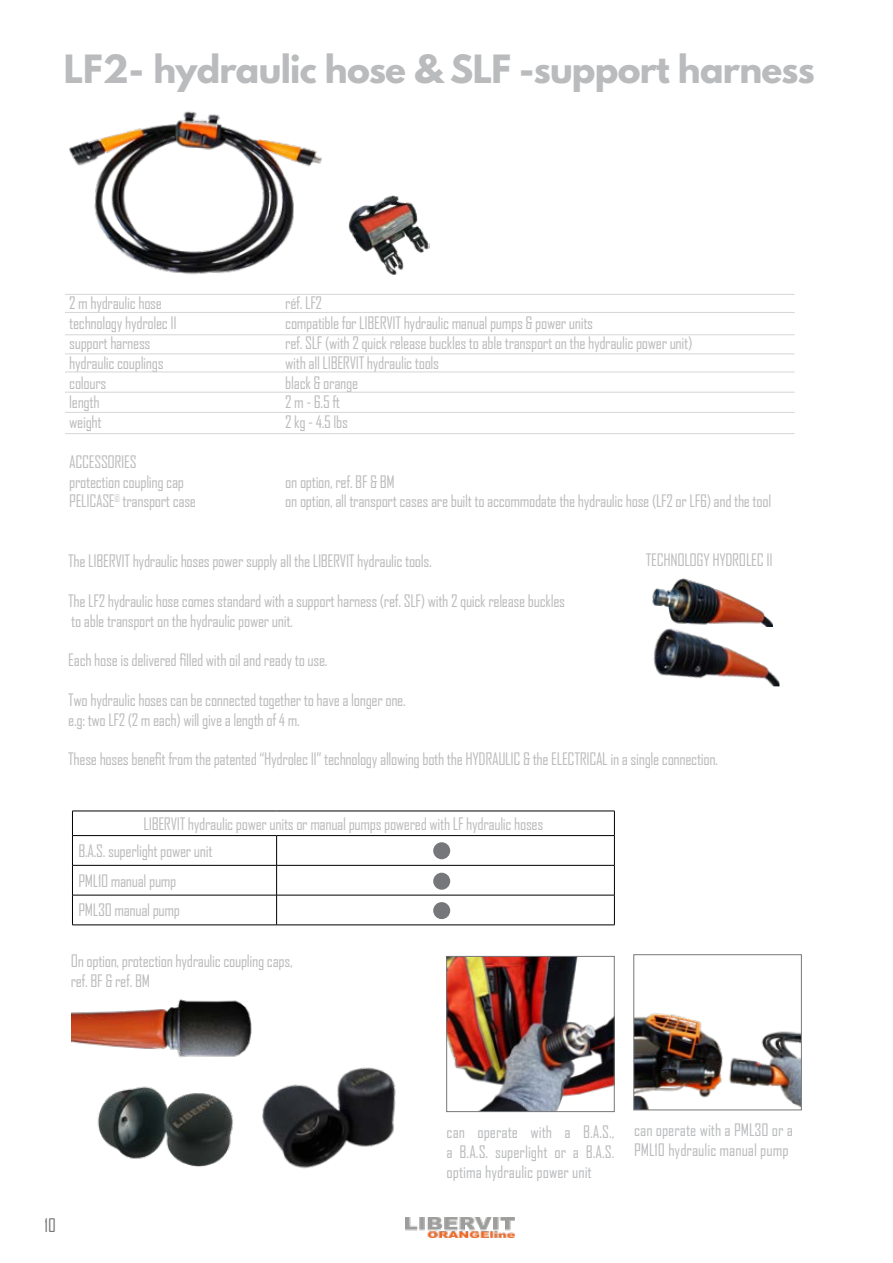
<style>
.page{position:relative;width:893px;height:1263px;background:#fff}
.page>*{position:absolute;margin:0;border:0;box-sizing:border-box;transform-origin:0 0}
.t1{font:700 34.5px "League Spartan";letter-spacing:-.02em;color:#babbbd}
.t2{font:18px "Agency FB";color:#76777a}
.t3{font:16.5px/19.8px "Agency FB";letter-spacing:-.02em;color:#bcbcbc}
.t4{font:16.5px/19.8px "Agency FB";color:#babbbd;text-align:justify}
</style>
<div class="page">
<img style="left:406px;top:1217px;width:108px;height:21px">
<img style="left:69px;top:111px;width:253px;height:164px">
<hr style="left:65px;top:294px;width:730px;height:1px;background:#d6d6d7">
<hr style="left:65px;top:312px;width:730px;height:1px;background:#d6d6d7">
<hr style="left:65px;top:334px;width:730px;height:1px;background:#d6d6d7">
<hr style="left:65px;top:354px;width:730px;height:1px;background:#d6d6d7">
<hr style="left:65px;top:372px;width:730px;height:1px;background:#d6d6d7">
<img style="left:72px;top:999px;width:180px;height:59px">
<img style="left:97px;top:1086px;width:137px;height:81px">
<img style="left:653px;top:628px;width:126px;height:58px">
<img style="left:652px;top:578px;width:121px;height:49px">
<svg style="left:276px;top:836px;width:1px;height:29px"></svg>
<hr style="left:276px;top:865px;width:1px;height:30px;background:#000">
<hr style="left:276px;top:895px;width:1px;height:30px;background:#000">
<hr style="left:614px;top:865px;width:1px;height:30px;background:#000">
<hr style="left:614px;top:895px;width:1px;height:30px;background:#000">
<hr style="left:72px;top:865px;width:205px;height:1px;background:#000">
<hr style="left:72px;top:865px;width:1px;height:30px;background:#000">
<hr style="left:277px;top:865px;width:338px;height:1px;background:#000">
<hr style="left:72px;top:895px;width:205px;height:1px;background:#000">
<hr style="left:72px;top:895px;width:1px;height:30px;background:#000">
<hr style="left:277px;top:895px;width:338px;height:1px;background:#000">
<hr style="left:72px;top:925px;width:205px;height:1px;background:#000">
<hr style="left:277px;top:925px;width:338px;height:1px;background:#000">
<hr style="left:72px;top:811px;width:205px;height:1px;background:#000">
<svg style="left:72px;top:811px;width:1px;height:54px"></svg>
<hr style="left:277px;top:811px;width:338px;height:1px;background:#000">
<svg style="left:614px;top:811px;width:1px;height:54px"></svg>
<hr style="left:72px;top:835px;width:205px;height:1px;background:#000">
<hr style="left:277px;top:835px;width:338px;height:1px;background:#000">
<div style="left:433px;top:902px;width:17px;height:17px;background:#76777a;border-radius:50%"></div>
<div style="left:433px;top:873px;width:17px;height:17px;background:#76777a;border-radius:50%"></div>
<div style="left:433px;top:842px;width:17px;height:17px;background:#76777a;border-radius:50%"></div>
<hr style="left:65px;top:392px;width:730px;height:1px;background:#d6d6d7">
<hr style="left:65px;top:412px;width:730px;height:1px;background:#d6d6d7">
<img style="left:262px;top:1067px;width:134px;height:102px">
<img style="left:448px;top:958px;width:164px;height:152px">
<div style="left:446px;top:956px;width:168px;height:156px;border:1px solid #76777a"></div>
<img style="left:636px;top:1013px;width:164px;height:95px">
<div style="left:634px;top:954px;width:168px;height:156px;border:1px solid #76777a"></div>
<img style="left:348px;top:195px;width:81px;height:80px">
<hr style="left:65px;top:433px;width:730px;height:1px;background:#d6d6d7">
<h1 class="t1" style="left:64px;top:42px;width:752px">LF2- hydraulic hose &amp; SLF -support harness</h1>
<p class="t3" style="left:69px;top:293px;width:94px">2 m hydraulic hose</p>
<p class="t3" style="left:285px;top:293px;width:38px">réf. LF2</p>
<p class="t3" style="left:69px;top:313px;width:109px">technology hydrolec II</p>
<p class="t3" style="left:285px;top:313px;width:309px">compatible for LIBERVIT hydraulic manual pumps &amp; power units</p>
<p class="t3" style="left:69px;top:333px;width:83px">support harness</p>
<p class="t3" style="left:285px;top:333px;width:409px">ref. SLF (with 2 quick release buckles to able transport on the hydraulic power unit)</p>
<p class="t3" style="left:69px;top:352px;width:96px">hydraulic couplings</p>
<p class="t3" style="left:285px;top:352px;width:155px">with all LIBERVIT hydraulic tools</p>
<p class="t3" style="left:69px;top:372px;width:39px">colours</p>
<p class="t3" style="left:285px;top:372px;width:74px">black &amp; orange</p>
<p class="t3" style="left:69px;top:392px;width:32px">length</p>
<p class="t3" style="left:285px;top:392px;width:56px">2 m - 6.5 ft</p>
<p class="t3" style="left:69px;top:412px;width:34px">weight</p>
<p class="t3" style="left:285px;top:412px;width:64px">2 kg - 4.5 lbs</p>
<p class="t3" style="left:69px;top:451px;width:116px">ACCESSORIES protection coupling cap</p>
<p class="t3" style="left:285px;top:471px;width:111px">on option, ref. BF &amp; BM</p>
<p class="t3" style="left:69px;top:491px;width:128px">PELICASE<sup>©</sup> transport case</p>
<p class="t3" style="left:285px;top:491px;width:487px">on option, all transport cases are built to accommodate the hydraulic hose (LF2 or LF6) and the tool</p>
<p class="t3" style="left:68px;top:551px;width:365px">The LIBERVIT hydraulic hoses power supply all the LIBERVIT hydraulic tools.</p>
<p class="t3" style="left:646px;top:550px;width:128px">TECHNOLOGY HYDROLEC II</p>
<p class="t3" style="left:68px;top:590px;width:498px">The LF2 hydraulic hose comes standard with a support harness (ref. SLF) with 2 quick release buckles to able transport on the hydraulic power unit.</p>
<p class="t3" style="left:68px;top:650px;width:261px">Each hose is delivered filled with oil and ready to use.</p>
<p class="t3" style="left:68px;top:689px;width:339px">Two hydraulic hoses can be connected together to have a longer one. e.g: two LF2 (2 m each) will give a length of 4 m.</p>
<p class="t3" style="left:68px;top:749px;width:651px">These hoses benefit from the patented “Hydrolec II” technology allowing both the HYDRAULIC &amp; the ELECTRICAL in a single connection.</p>
<p class="t3" style="left:78px;top:809px;width:466px;line-height:27.2px;text-indent:65px">LIBERVIT hydraulic power units or manual pumps powered with LF hydraulic hoses<br>B.A.S. superlight power unit</p>
<p class="t3" style="left:78px;top:865px;width:103px;line-height:29.7px">PML10 manual pump<br>PML30 manual pump</p>
<p class="t3" style="left:71px;top:951px;width:224px">On option, protection hydraulic coupling caps, ref. BF &amp; ref. BM</p>
<p class="t2" style="left:45px;top:1214px;width:13px">10</p>
<p class="t4" style="left:447px;top:1122px;width:169px">can operate with a B.A.S., a B.A.S. superlight or a B.A.S. optima hydraulic power unit</p>
<p class="t4" style="left:634px;top:1120px;width:161px">can operate with a PML30 or a<br>PML10 hydraulic manual pump</p>
</div>
